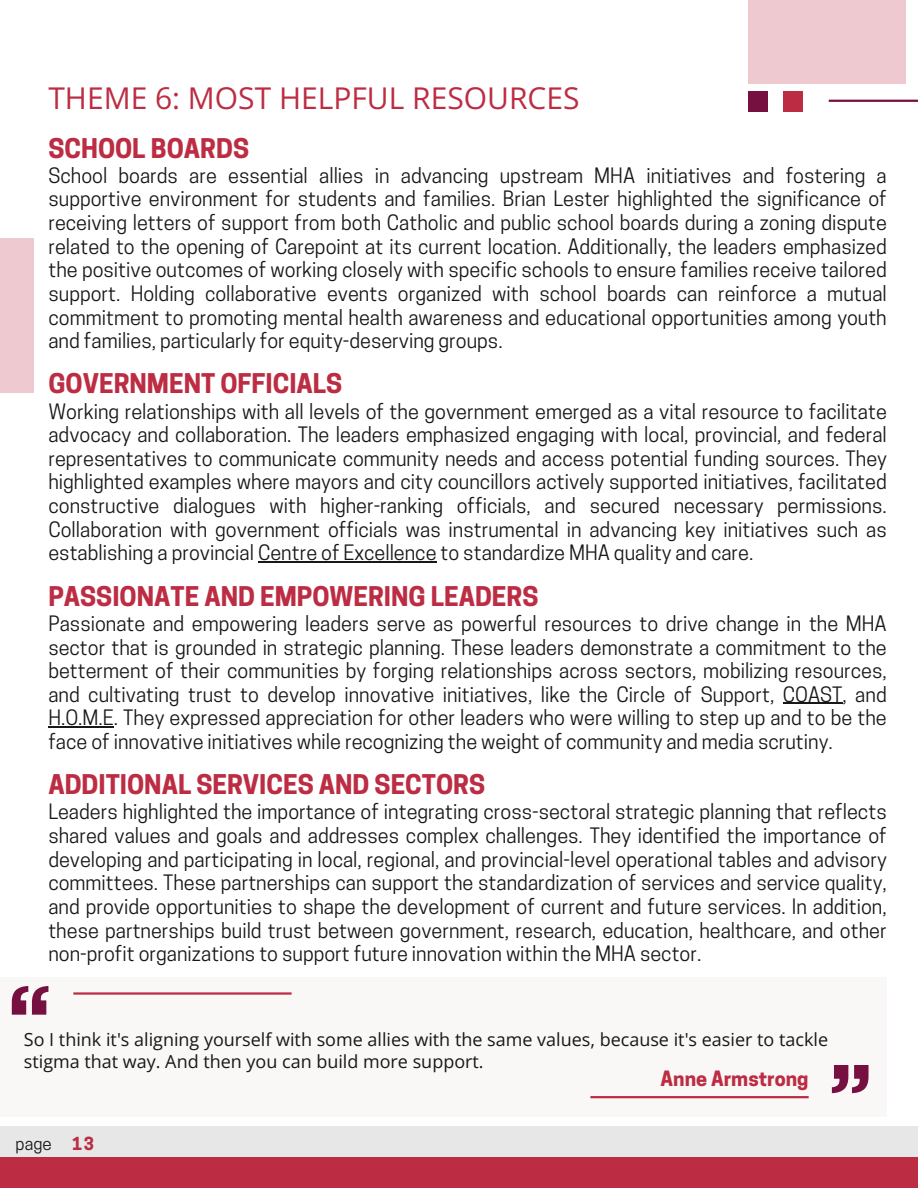
<style>
.page{position:relative;width:918px;height:1188px;background:#fff}
.page>*{position:absolute;margin:0;border:0;box-sizing:border-box;transform-origin:0 0}
.t1{font:30px "Open Sans";color:#bc2c43}
.t2{font:700 25.5px "Cooper Hewitt";color:#bc2c43}
.t3{font:19.95px/23.7px "Cooper Hewitt";color:#191717;text-align:justify}
.t4{font:700 19.8px "Cooper Hewitt";color:#bc2c43}
.t5{font:18px/21.3px "Open Sans";color:#191717}
.t6{font:16.95px "Cooper Hewitt";color:#191717}
.s1{font-weight:700;color:#bc2c43}
</style>
<div class="page">
<div style="left:0;top:238px;width:34px;height:155px;background:#eecad0"></div>
<div style="left:748px;top:0;width:157px;height:84px;background:#eecad0"></div>
<div style="left:0;top:1151px;width:918px;height:37px;background:#bc2c43"></div>
<div style="left:0;top:1126px;width:918px;height:30px;background:#e7e7e7"></div>
<hr style="left:829px;top:100px;width:89px;height:2px;background:#751040">
<div style="left:748px;top:92px;width:19px;height:20px;background:#751040"></div>
<div style="left:783px;top:92px;width:19px;height:20px;background:#bc2c43"></div>
<hr style="left:258px;top:561px;width:179px;height:1px;background:#191717">
<hr style="left:783px;top:703px;width:59px;height:1px;background:#191717">
<hr style="left:48px;top:727px;width:66px;height:1px;background:#191717">
<div style="left:0;top:977px;width:887px;height:140px;background:#faf7f7"></div>
<svg style="left:12px;top:986px;width:36px;height:28px"></svg>
<hr style="left:73px;top:992px;width:219px;height:3px;background:#bc2c43">
<svg style="left:832px;top:1065px;width:37px;height:28px"></svg>
<hr style="left:590px;top:1096px;width:219px;height:2px;background:#bc2c43">
<h1 class="t1" style="left:48px;top:77px;width:533px">THEME 6: MOST HELPFUL RESOURCES</h1>
<p class="t2" style="left:48px;top:139px;width:202px">SCHOOL BOARDS</p>
<p class="t3" style="left:48px;top:166px;width:840px">School boards are essential allies in advancing upstream MHA initiatives and fostering a supportive environment for students and families. Brian Lester highlighted the significance of receiving letters of support from both Catholic and public school boards during a zoning dispute related to the opening of Carepoint at its current location. Additionally, the leaders emphasized the positive outcomes of working closely with specific schools to ensure families receive tailored support. Holding collaborative events organized with school boards can reinforce a mutual commitment to promoting mental health awareness and educational opportunities among youth and families, particularly for equity-deserving groups.</p>
<p class="t2" style="left:48px;top:374px;width:295px">GOVERNMENT OFFICIALS</p>
<p class="t3" style="left:48px;top:402px;width:840px">Working relationships with all levels of the government emerged as a vital resource to facilitate advocacy and collaboration. The leaders emphasized engaging with local, provincial, and federal representatives to communicate community needs and access potential funding sources. They highlighted examples where mayors and city councillors actively supported initiatives, facilitated constructive dialogues with higher-ranking officials, and secured necessary permissions.<br>Collaboration with government officials was instrumental in advancing key initiatives such as establishing a provincial Centre of Excellence to standardize MHA quality and care.</p>
<p class="t2" style="left:48px;top:587px;width:492px">PASSIONATE AND EMPOWERING LEADERS</p>
<p class="t3" style="left:48px;top:614px;width:840px">Passionate and empowering leaders serve as powerful resources to drive change in the MHA sector that is grounded in strategic planning. These leaders demonstrate a commitment to the betterment of their communities by forging relationships across sectors, mobilizing resources, and cultivating trust to develop innovative initiatives, like the Circle of Support, COAST, and H.O.M.E. They expressed appreciation for other leaders who were willing to step up and to be the face of innovative initiatives while recognizing the weight of community and media scrutiny.</p>
<p class="t2" style="left:48px;top:775px;width:438px">ADDITIONAL SERVICES AND SECTORS</p>
<p class="t3" style="left:48px;top:803px;width:840px">Leaders highlighted the importance of integrating cross-sectoral strategic planning that reflects shared values and goals and addresses complex challenges. They identified the importance of developing and participating in local, regional, and provincial-level operational tables and advisory committees. These partnerships can support the standardization of services and service quality, and provide opportunities to shape the development of current and future services. In addition, these partnerships build trust between government, research, education, healthcare, and other non-profit organizations to support future innovation within the MHA sector.</p>
<p class="t5" style="left:24px;top:1029px;width:806px">So I think it's aligning yourself with some allies with the same values, because it's easier to tackle stigma that way. And then you can build more support.</p>
<p class="t4" style="left:661px;top:1071px;width:150px">Anne Armstrong</p>
<p class="t6" style="left:16px;top:1138px;width:80px">page <span class="s1">13</span></p>
</div>
